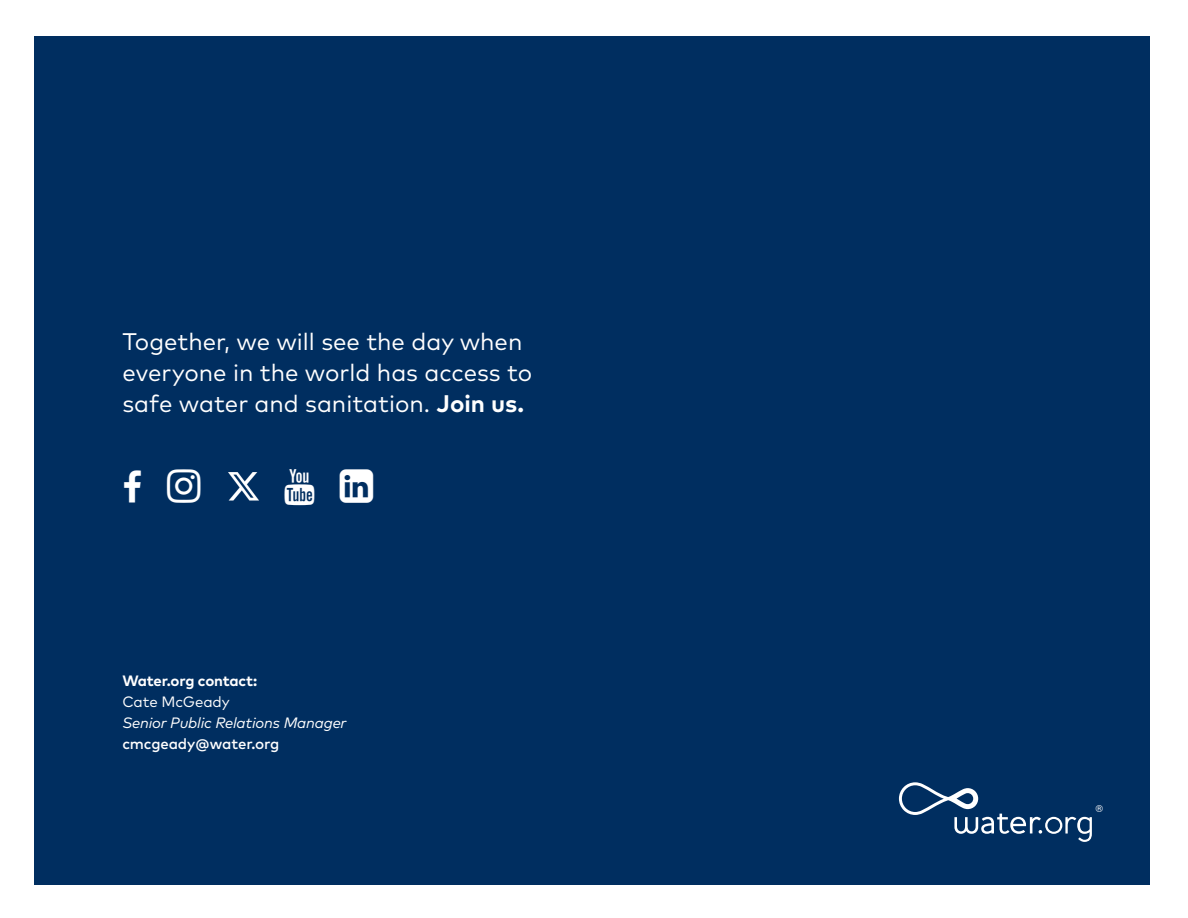
<style>
.page{position:relative;width:1188px;height:918px;background:#fff}
.page>*{position:absolute;margin:0;border:0;box-sizing:border-box;transform-origin:0 0}
.t1{font:24px/31.5px "Mark Pro";color:#fff}
.t2{font:italic 15px "Mark Pro";letter-spacing:-.01em;color:#fff}
.t3{font:500 15px "Mark Pro";letter-spacing:-.01em;color:#fff}
.t4{font:700 15px "Mark Pro";letter-spacing:-.015em;color:#fff}
.t5{font:15px "Mark Pro";letter-spacing:-.01em;color:#fff}
.t6{font:9.6px "Helvetica";color:#fff}
.s1{font-weight:700}
</style>
<div class="page">
<div style="left:34px;top:36px;width:1116px;height:849px;background:#002e60"></div>
<img style="left:228px;top:472px;width:31px;height:29px">
<svg style="left:899px;top:782px;width:193px;height:60px"></svg>
<p class="t1" style="left:122px;top:323px;width:411px">Together, we will see the day when everyone in the world has access to safe water and sanitation. <span class="s1">Join us.</span></p>
<p class="t4" style="left:122px;top:669px;width:136px">Water.org contact:</p>
<p class="t5" style="left:122px;top:690px;width:109px">Cate McGeady</p>
<p class="t2" style="left:122px;top:711px;width:226px">Senior Public Relations Manager</p>
<p class="t3" style="left:122px;top:732px;width:159px">cmcgeady@water.org</p>
<p class="t6" style="left:1096px;top:801px;width:9px">®</p>
</div>
